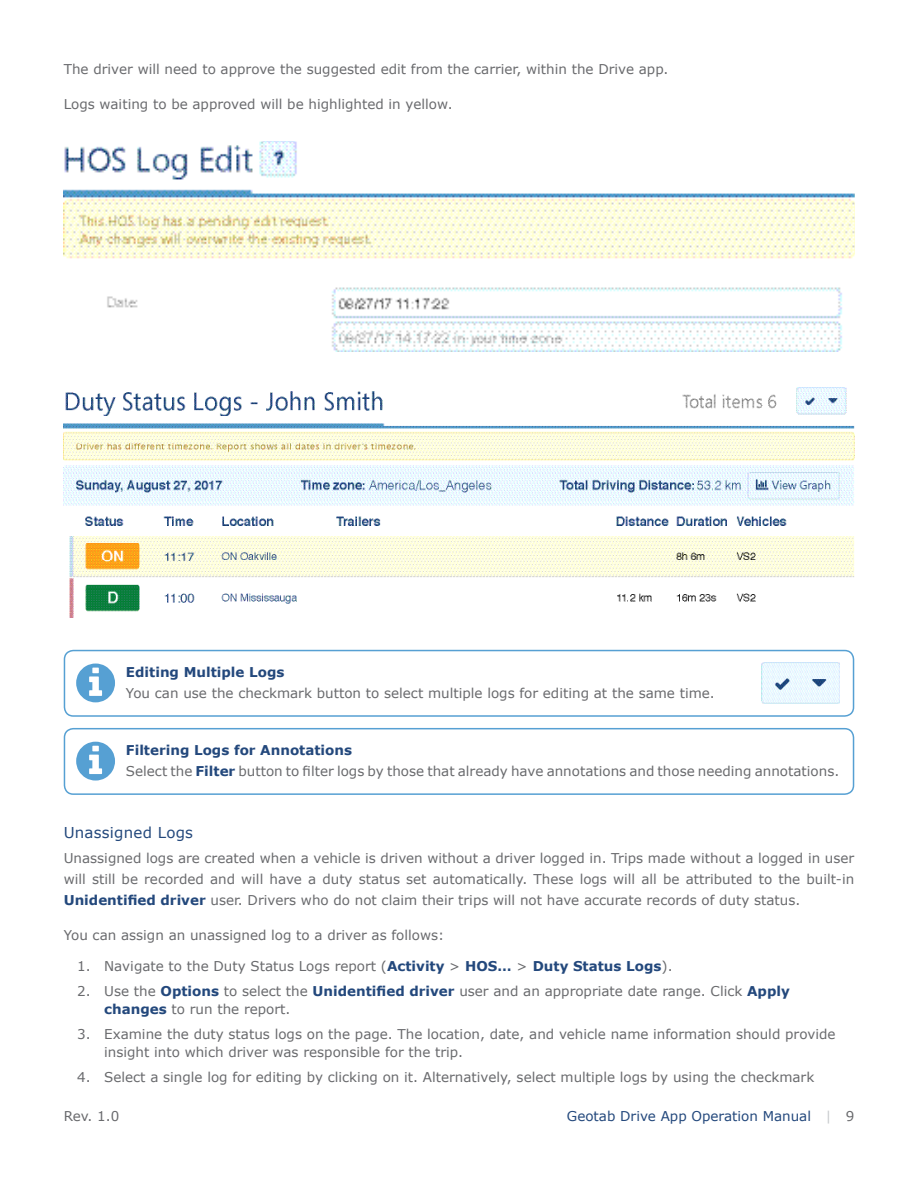
<style>
.page{position:relative;width:918px;height:1188px;background:#fff}
.page>*{position:absolute;margin:0;border:0;box-sizing:border-box;transform-origin:0 0}
.t1{font:15px "Verdana";letter-spacing:.015em;color:#23487c}
.t2{font:13.5px/21px "Verdana";color:#696a6d}
.t3{font:13.5px "Verdana";color:#23487c}
.t4{font:700 13.5px "Verdana";color:#23487c}
.s1{font-weight:700;color:#23487c}
.s2{color:#c9cbcd}
.s3{color:#696a6d}
</style>
<div class="page">
<div style="left:64px;top:650px;width:790px;height:67px;border:2px solid #56a0d3;border-radius:9px"></div>
<div style="left:64px;top:728px;width:790px;height:67px;border:2px solid #56a0d3;border-radius:9px"></div>
<svg style="left:76px;top:664px;width:39px;height:38px"></svg>
<svg style="left:76px;top:742px;width:39px;height:39px"></svg>
<img style="left:761px;top:663px;width:79px;height:41px">
<img style="left:64px;top:141px;width:790px;height:210px">
<img style="left:64px;top:388px;width:790px;height:230px">
<p class="t2" style="left:64px;top:58px;width:606px">The driver will need to approve the suggested edit from the carrier, within the Drive app.</p>
<p class="t2" style="left:64px;top:93px;width:390px">Logs waiting to be approved will be highlighted in yellow.</p>
<p class="t4" style="left:126px;top:662px;width:160px">Editing Multiple Logs</p>
<p class="t2" style="left:126px;top:682px;width:590px">You can use the checkmark button to select multiple logs for editing at the same time.</p>
<p class="t2" style="left:126px;top:739px;width:715px"><span class="s1">Filtering Logs for Annotations<br></span>Select the <span class="s1">Filter</span> button to filter logs by those that already have annotations and those needing annotations.</p>
<p class="t1" style="left:64px;top:822px;width:131px">Unassigned Logs</p>
<p class="t2" style="left:64px;top:848px;width:792px;text-align:justify">Unassigned logs are created when a vehicle is driven without a driver logged in. Trips made without a logged in user will still be recorded and will have a duty status set automatically. These logs will all be attributed to the built-in <span class="s1">Unidentified driver</span> user. Drivers who do not claim their trips will not have accurate records of duty status.</p>
<p class="t2" style="left:64px;top:924px;width:382px">You can assign an unassigned log to a driver as follows:</p>
<p class="t2" style="left:77px;top:956px;width:597px">1. Navigate to the Duty Status Logs report (<span class="s1">Activity</span> &gt; <span class="s1">HOS…</span> &gt; <span class="s1">Duty Status Logs</span>).</p>
<p class="t2" style="left:104px;top:982px;width:687px;line-height:18px;text-indent:-27px">2. Use the <span class="s1">Options</span> to select the <span class="s1">Unidentified driver</span> user and an appropriate date range. Click <span class="s1">Apply changes</span> to run the report.</p>
<p class="t2" style="left:104px;top:1025px;width:733px;line-height:18px;text-indent:-27px">3. Examine the duty status logs on the page. The location, date, and vehicle name information should provide insight into which driver was responsible for the trip.</p>
<p class="t2" style="left:77px;top:1066px;width:739px">4. Select a single log for editing by clicking on it. Alternatively, select multiple logs by using the checkmark</p>
<p class="t2" style="left:64px;top:1105px;width:57px">Rev. 1.0</p>
<p class="t3" style="left:567px;top:1107px;width:289px">Geotab Drive App Operation Manual <span class="s2">|</span> <span class="s3">9</span></p>
</div>
